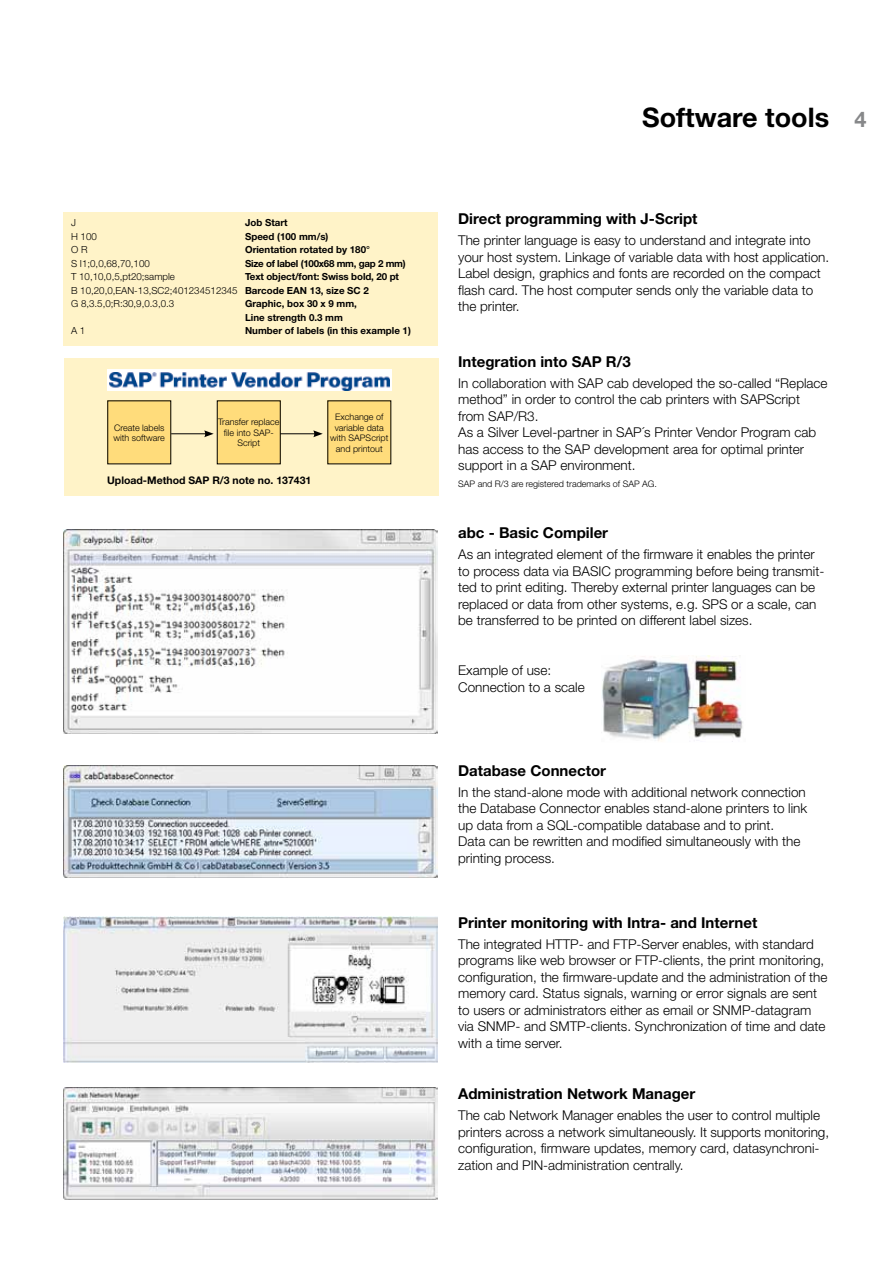
<style>
.page{position:relative;width:893px;height:1263px;background:#fff}
.page>*{position:absolute;margin:0;border:0;box-sizing:border-box;transform-origin:0 0}
.t1{font:700 27px "Helvetica Neue";color:#000}
.t2{font:700 21.6px "Helvetica Neue";color:#87888a}
.t3{font:700 15px "Helvetica Neue";color:#000}
.t4{font:300 13.5px/16.5px "Helvetica Neue";color:#000}
.t5{font:700 10.5px "Helvetica Neue";color:#000}
.t6{font:300 9.75px/13.5px "Helvetica Neue";color:#000}
.t7{font:700 9.75px/13.5px "Helvetica Neue";color:#000}
.t8{font:700 9.75px "Helvetica Neue";letter-spacing:-.025em;color:#000}
.t9{font:300 9px/10.5px "Helvetica Neue";color:#000;text-align:center}
.s1{font-weight:700}
</style>
<div class="page">
<img style="left:602px;top:656px;width:141px;height:86px">
<div style="left:64px;top:359px;width:375px;height:137px;background:#fff3c8"></div>
<div style="left:108px;top:401px;width:63px;height:63px;background:#ffdc7b"></div>
<div style="left:217px;top:401px;width:63px;height:63px;background:#ffdc7b"></div>
<div style="left:328px;top:401px;width:63px;height:63px;background:#ffdc7b"></div>
<hr style="left:171px;top:433px;width:36px;height:1px;background:#000">
<svg style="left:204px;top:430px;width:10px;height:7px"></svg>
<hr style="left:280px;top:433px;width:36px;height:1px;background:#000">
<svg style="left:313px;top:430px;width:10px;height:7px"></svg>
<div style="left:108px;top:369px;width:284px;height:22px;background:#fff"></div>
<img style="left:109px;top:373px;width:281px;height:18px">
<div style="left:64px;top:213px;width:374px;height:133px;background:#fff3c8"></div>
<img style="left:64px;top:529px;width:374px;height:205px">
<img style="left:64px;top:765px;width:374px;height:113px">
<img style="left:64px;top:1087px;width:374px;height:112px">
<img style="left:64px;top:917px;width:374px;height:145px">
<h1 class="t1" style="left:642px;top:101px;width:188px">Software tools</h1>
<h2 class="t2" style="left:854px;top:106px;width:14px">4</h2>
<p class="t6" style="left:71px;top:216px;width:6px">J</p>
<p class="t7" style="left:245px;top:216px;width:44px">Job Start</p>
<p class="t6" style="left:71px;top:229px;width:27px">H 100</p>
<p class="t7" style="left:245px;top:229px;width:85px">Speed (100 mm/s)</p>
<p class="t6" style="left:71px;top:243px;width:18px">O R</p>
<p class="t7" style="left:245px;top:243px;width:126px">Orientation rotated by 180°</p>
<p class="t6" style="left:71px;top:256px;width:80px">S I1;0,0,68,70,100</p>
<p class="t8" style="left:245px;top:257px;width:162px">Size of label (100x68 mm, gap 2 mm)</p>
<p class="t6" style="left:71px;top:270px;width:105px">T 10,10,0,5,pt20;sample</p>
<p class="t6" style="left:71px;top:270px;width:329px;text-indent:174px"><span class="s1">Text object/font: Swiss bold, 20 pt<br></span>B 10,20,0,EAN-13,SC2;401234512345 <span class="s1">Barcode EAN 13, size SC 2<br></span>G 8,3.5,0;R:30,9,0.3,0.3</p>
<p class="t7" style="left:245px;top:297px;width:113px">Graphic, box 30 x 9 mm,<br>Line strength 0.3 mm</p>
<p class="t6" style="left:71px;top:324px;width:16px">A 1</p>
<p class="t7" style="left:245px;top:324px;width:167px">Number of labels (in this example 1)</p>
<p class="t9" style="left:114px;top:422px;width:53px;text-align:left">Create labels with software</p>
<p class="t9" style="left:218px;top:417px;width:63px">Transfer replace file into SAP-<br>Script</p>
<p class="t9" style="left:330px;top:411px;width:60px">Exchange of variable data with SAPScript and printout</p>
<p class="t3" style="left:458px;top:210px;width:241px">Direct programming with J-Script</p>
<p class="t4" style="left:458px;top:232px;width:372px">The printer language is easy to understand and integrate into your host system. Linkage of variable data with host application.<br>Label design, graphics and fonts are recorded on the compact flash card. The host computer sends only the variable data to the printer.</p>
<p class="t3" style="left:458px;top:353px;width:174px">Integration into SAP R/3</p>
<p class="t4" style="left:458px;top:375px;width:371px">In collaboration with SAP cab developed the so-called “Replace method” in order to control the cab printers with SAPScript from SAP/R3.<br>As a Silver Level-partner in SAP´s Printer Vendor Program cab has access to the SAP development area for optimal printer support in a SAP environment.</p>
<p class="t5" style="left:107px;top:474px;width:206px">Upload-Method SAP R/3 note no. 137431</p>
<p class="t9" style="left:458px;top:478px;width:200px">SAP and R/3 are registered trademarks of SAP AG.</p>
<p class="t3" style="left:458px;top:524px;width:151px">abc - Basic Compiler</p>
<p class="t4" style="left:458px;top:546px;width:368px">As an integrated element of the firmware it enables the printer to process data via BASIC programming before being transmit&shy;ted to print editing. Thereby external printer languages can be replaced or data from other systems, e.g. SPS or a scale, can be transferred to be printed on different label sizes.</p>
<p class="t4" style="left:458px;top:662px;width:128px">Example of use:<br>Connection to a scale</p>
<p class="t3" style="left:458px;top:761px;width:149px">Database Connector</p>
<p class="t4" style="left:458px;top:783px;width:351px">In the stand-alone mode with additional network connection the Database Connector enables stand-alone printers to link up data from a SQL-compatible database and to print.<br>Data can be rewritten and modified simultaneously with the printing process.</p>
<p class="t3" style="left:458px;top:913px;width:301px">Printer monitoring with Intra- and Internet</p>
<p class="t4" style="left:458px;top:935px;width:371px">The integrated HTTP- and FTP-Server enables, with standard programs like web browser or FTP-clients, the print monitoring, configuration, the firmware-update and the administration of the memory card. Status signals, warning or error signals are sent to users or administrators either as email or SNMP-datagram via SNMP- and SMTP-clients. Synchronization of time and date with a time server.</p>
<p class="t3" style="left:458px;top:1085px;width:239px">Administration Network Manager</p>
<p class="t4" style="left:458px;top:1107px;width:372px">The cab Network Manager enables the user to control multiple printers across a network simultaneously. It supports monitoring, configuration, firmware updates, memory card, datasynchroni&shy;zation and PIN-administration centrally.</p>
</div>
